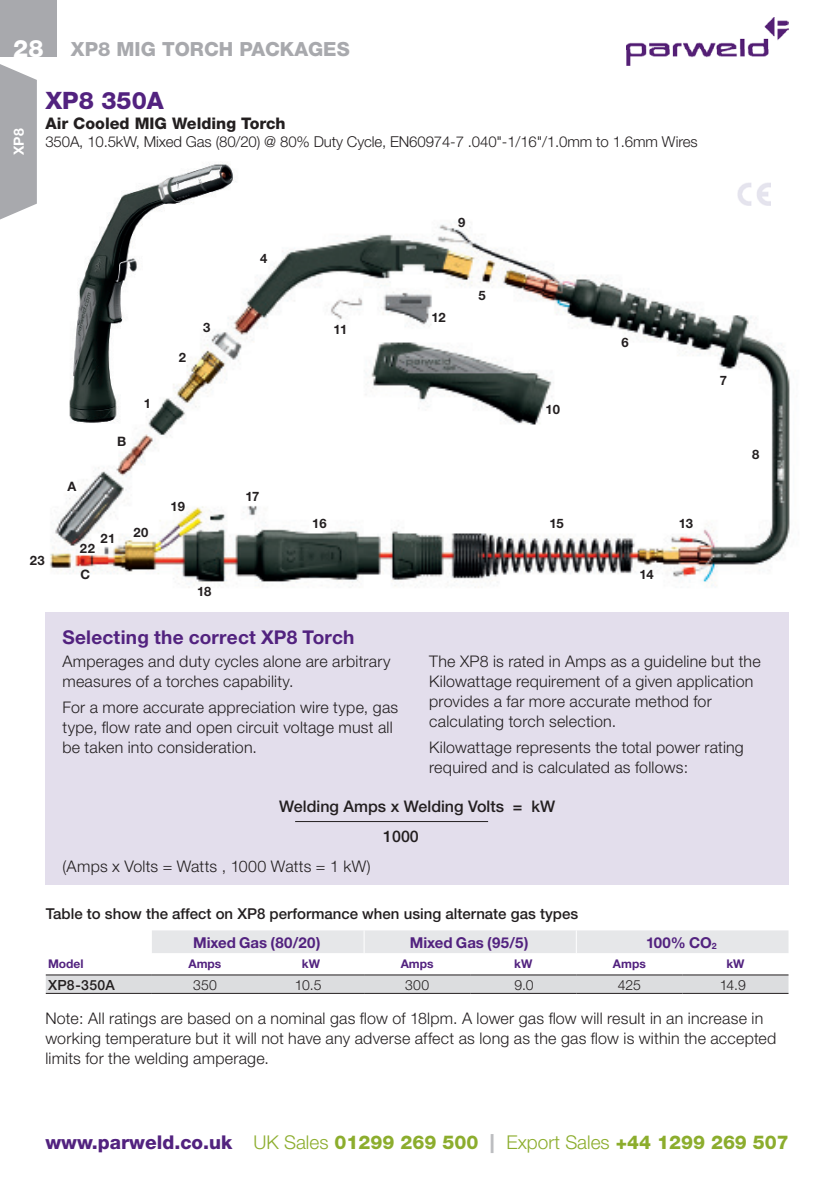
<style>
.page{position:relative;width:840px;height:1191px;background:#fff}
.page>*{position:absolute;margin:0;border:0;box-sizing:border-box;transform-origin:0 0}
.Main_Purple_Header_1{font:800 24px "Helvetica Neue";color:#52227f}
.Folios_12_20{font:800 24px "Helvetica Neue";color:#fff}
.Section_Headers_9_75{font:800 19.6px "Helvetica Neue";color:#a8a9ad}
.t1{font:800 19px "Helvetica Neue";color:#8cad2d}
.Paragraph_title_purp{font:700 19px "Helvetica Neue";letter-spacing:.01em;color:#52227f}
.BODY{font:300 16px/20px "Helvetica Neue";letter-spacing:.015em;color:#231f20}
.Body_text{font:500 16px "Helvetica Neue";color:#231f20}
.Bold_Sub_Header_8_10{font:800 16px "Helvetica Neue";color:#231f20}
.Body_Copy_7_5_9{font:300 15px "Helvetica Neue";letter-spacing:-.01em;color:#231f20}
.Table_title{font:500 15px "Helvetica Neue";color:#231f20}
.SHADED_TITLE{font:700 15px "Helvetica Neue";letter-spacing:-.005em;color:#52227f}
.table_text_main{font:300 14px "Helvetica Neue";color:#231f20}
.table_text_stock_cod{font:500 14px "Helvetica Neue";letter-spacing:.02em;color:#231f20}
.Tabs_up_side_-_7_6{font:700 14px "Helvetica Neue";color:#fff}
.Annotation_Number{font:700 13px "Helvetica Neue";letter-spacing:-.005em;color:#231f20}
.Purple_heading_table{font:700 12px "Helvetica Neue";color:#52227f}
.s1{font-size:8.8px}
.s2{color:#52227f}
.s3{font-weight:300}
.s4{color:#bcbdc0}
</style>
<div class="page">
<img style="left:50px;top:183px;width:740px;height:405px">
<img style="left:58px;top:164px;width:191px;height:266px">
<img style="left:737px;top:183px;width:32px;height:23px">
<svg style="left:0;top:64px;width:37px;height:155px;background:#b0b1b5"></svg>
<div style="left:0;top:0;width:57px;height:57px;background:#a8a9ad"></div>
<img style="left:626px;top:17px;width:162px;height:49px">
<svg style="left:46px;top:975px;width:742px;height:18px;background:#d6d6d8"></svg>
<div style="left:152px;top:930px;width:636px;height:23px;background:#e6e7e9"></div>
<hr style="left:46px;top:974px;width:106px;height:1px;background:#231f20">
<hr style="left:152px;top:974px;width:106px;height:1px;background:#231f20">
<hr style="left:258px;top:974px;width:106px;height:1px;background:#231f20">
<hr style="left:364px;top:974px;width:106px;height:1px;background:#231f20">
<hr style="left:470px;top:974px;width:106px;height:1px;background:#231f20">
<hr style="left:576px;top:974px;width:106px;height:1px;background:#231f20">
<hr style="left:682px;top:974px;width:106px;height:1px;background:#231f20">
<hr style="left:46px;top:993px;width:106px;height:1px;background:#231f20">
<hr style="left:152px;top:993px;width:106px;height:1px;background:#231f20">
<hr style="left:258px;top:993px;width:106px;height:1px;background:#231f20">
<hr style="left:364px;top:993px;width:106px;height:1px;background:#231f20">
<hr style="left:470px;top:993px;width:106px;height:1px;background:#231f20">
<hr style="left:576px;top:993px;width:106px;height:1px;background:#231f20">
<hr style="left:682px;top:993px;width:106px;height:1px;background:#231f20">
<div style="left:45px;top:612px;width:743px;height:272px;background:#e3deec"></div>
<hr style="left:295px;top:821px;width:193px;height:1px;background:#231f20">
<p class="Folios_12_20" style="left:13px;top:34px;width:32px">28</p>
<p class="Section_Headers_9_75" style="left:71px;top:37px;width:280px">XP8 MIG TORCH PACKAGES</p>
<p class="Tabs_up_side_-_7_6" style="left:10px;top:155px;width:28px;rotate:-90deg">XP8</p>
<p class="Main_Purple_Header_1" style="left:45px;top:86px;width:120px">XP8 350A</p>
<p class="Bold_Sub_Header_8_10" style="left:45px;top:114px;width:242px">Air Cooled MIG Welding Torch</p>
<p class="Body_Copy_7_5_9" style="left:45px;top:133px;width:653px">350A, 10.5kW, Mixed Gas (80/20) @ 80% Duty Cycle, EN60974-7 .040"-1/16"/1.0mm to 1.6mm Wires</p>
<p class="Annotation_Number" style="left:30px;top:552px;width:16px">23</p>
<p class="Annotation_Number" style="left:67px;top:479px;width:10px">A</p>
<p class="Annotation_Number" style="left:117px;top:433px;width:11px">B</p>
<p class="Annotation_Number" style="left:144px;top:395px;width:9px">1</p>
<p class="Annotation_Number" style="left:101px;top:530px;width:16px">21</p>
<p class="Annotation_Number" style="left:80px;top:540px;width:16px">22</p>
<p class="Annotation_Number" style="left:80px;top:566px;width:11px">C</p>
<p class="Annotation_Number" style="left:133px;top:524px;width:17px">20</p>
<p class="Annotation_Number" style="left:179px;top:349px;width:9px">2</p>
<p class="Annotation_Number" style="left:203px;top:319px;width:9px">3</p>
<p class="Annotation_Number" style="left:170px;top:499px;width:16px">19</p>
<p class="Annotation_Number" style="left:197px;top:583px;width:16px">18</p>
<p class="Annotation_Number" style="left:260px;top:250px;width:9px">4</p>
<p class="Annotation_Number" style="left:245px;top:488px;width:15px">17</p>
<p class="Annotation_Number" style="left:333px;top:321px;width:15px">11</p>
<p class="Annotation_Number" style="left:312px;top:515px;width:16px">16</p>
<p class="Annotation_Number" style="left:458px;top:215px;width:9px">9</p>
<p class="Annotation_Number" style="left:431px;top:310px;width:16px">12</p>
<p class="Annotation_Number" style="left:478px;top:287px;width:9px">5</p>
<p class="Annotation_Number" style="left:545px;top:401px;width:16px">10</p>
<p class="Annotation_Number" style="left:621px;top:334px;width:9px">6</p>
<p class="Annotation_Number" style="left:719px;top:372px;width:9px">7</p>
<p class="Annotation_Number" style="left:549px;top:515px;width:16px">15</p>
<p class="Annotation_Number" style="left:678px;top:515px;width:16px">13</p>
<p class="Annotation_Number" style="left:639px;top:566px;width:16px">14</p>
<p class="Annotation_Number" style="left:751px;top:446px;width:9px">8</p>
<p class="Paragraph_title_purp" style="left:62px;top:626px;width:293px">Selecting the correct XP8 Torch</p>
<p class="BODY" style="left:62px;top:651px;width:329px">Amperages and duty cycles alone are arbitrary measures of a torches capability.</p>
<p class="BODY" style="left:62px;top:697px;width:337px">For a more accurate appreciation wire type, gas type, flow rate and open circuit voltage must all be taken into consideration.</p>
<p class="BODY" style="left:429px;top:651px;width:333px">The XP8 is rated in Amps as a guideline but the Kilowattage requirement of a given application provides a far more accurate method for calculating torch selection.</p>
<p class="BODY" style="left:429px;top:737px;width:316px">Kilowattage represents the total power rating required and is calculated as follows:</p>
<p class="Body_text" style="left:279px;top:797px;width:277px">Welding Amps x Welding Volts = kW</p>
<p class="Body_text" style="left:383px;top:826px;width:37px">1000</p>
<p class="BODY" style="left:62px;top:855px;width:310px">(Amps x Volts = Watts , 1000 Watts = 1 kW)</p>
<p class="Table_title" style="left:46px;top:904px;width:533px">Table to show the affect on XP8 performance when using alternate gas types</p>
<p class="SHADED_TITLE" style="left:193px;top:933px;width:129px">Mixed Gas (80/20)</p>
<p class="SHADED_TITLE" style="left:409px;top:933px;width:120px">Mixed Gas (95/5)</p>
<p class="SHADED_TITLE" style="left:645px;top:933px;width:72px">100% CO<span class="s1">2</span></p>
<p class="Purple_heading_table" style="left:48px;top:956px;width:37px">Model</p>
<p class="Purple_heading_table" style="left:188px;top:956px;width:34px">Amps</p>
<p class="Purple_heading_table" style="left:302px;top:956px;width:20px">kW</p>
<p class="Purple_heading_table" style="left:400px;top:956px;width:34px">Amps</p>
<p class="Purple_heading_table" style="left:514px;top:956px;width:20px">kW</p>
<p class="Purple_heading_table" style="left:612px;top:956px;width:34px">Amps</p>
<p class="Purple_heading_table" style="left:726px;top:956px;width:20px">kW</p>
<p class="table_text_stock_cod" style="left:48px;top:976px;width:68px">XP8-350A</p>
<p class="table_text_main" style="left:193px;top:976px;width:25px">350</p>
<p class="table_text_main" style="left:294px;top:976px;width:28px">10.5</p>
<p class="table_text_main" style="left:405px;top:976px;width:26px">300</p>
<p class="table_text_main" style="left:514px;top:976px;width:21px">9.0</p>
<p class="table_text_main" style="left:617px;top:976px;width:25px">425</p>
<p class="table_text_main" style="left:719px;top:976px;width:28px">14.9</p>
<p class="BODY" style="left:45px;top:1008px;width:732px">Note: All ratings are based on a nominal gas flow of 18lpm. A lower gas flow will result in an increase in working temperature but it will not have any adverse affect as long as the gas flow is within the accepted limits for the welding amperage.</p>
<p class="t1" style="left:45px;top:1131px;width:744px"><span class="s2">www.parweld.co.uk</span> <span class="s3">UK Sales</span> 01299 269 500 <span class="s4">|</span> <span class="s3">Export Sales</span> +44 1299 269 507</p>
</div>
